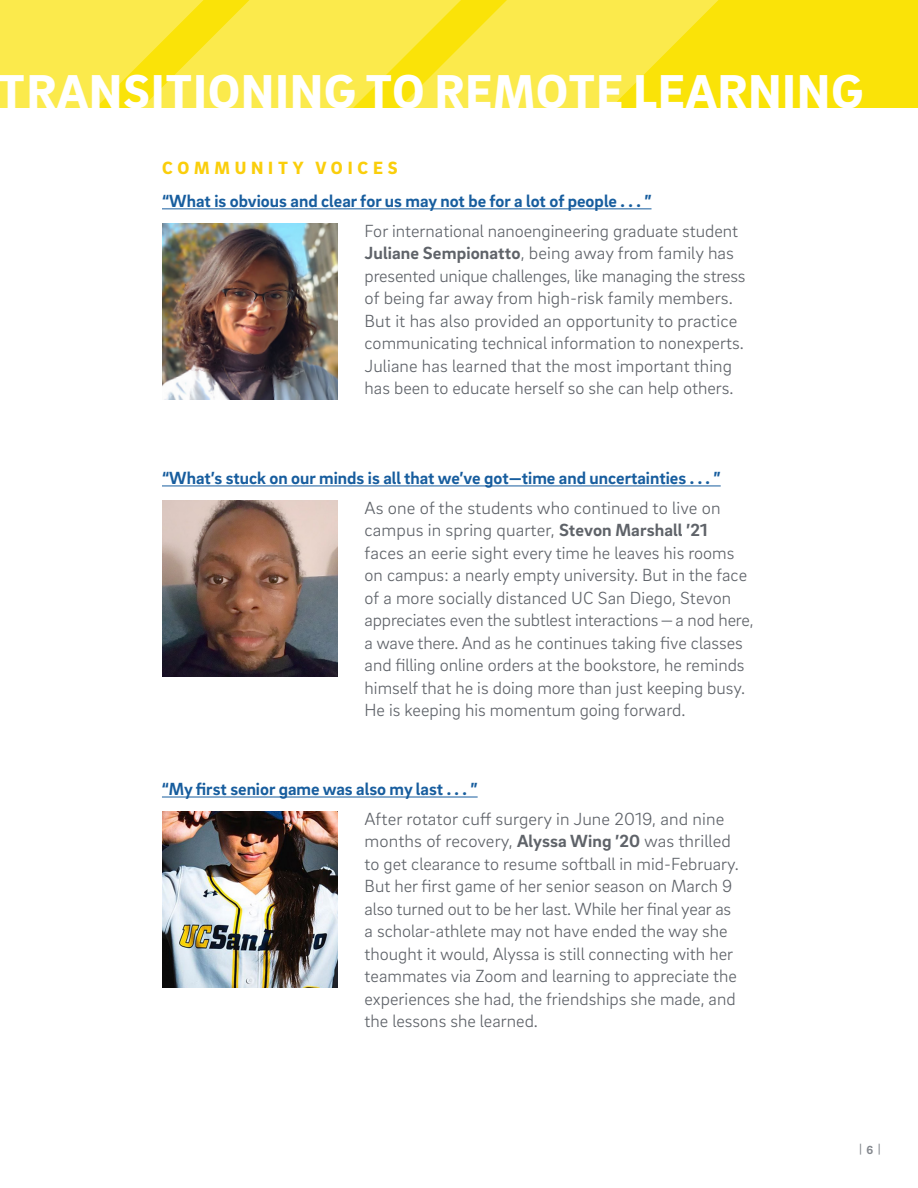
<style>
.page{position:relative;width:918px;height:1188px;background:#fff}
.page>*{position:absolute;margin:0;border:0;box-sizing:border-box;transform-origin:0 0}
.t1{font:900 48.75px "Brix Sans";letter-spacing:.025em;color:#fff}
.t2{font:900 18.15px "Brix Sans";letter-spacing:.265em;color:#face0b}
.t3{font:300 18px/22.5px "Brix Sans";color:#5f6369}
.t4{font:700 18px "Brix Sans";color:#175d9e}
.t5{font:700 12px "Brix Sans";color:#84888e}
.s1{font-weight:700}
</style>
<div class="page">
<img style="left:162px;top:224px;width:176px;height:175px">
<img style="left:162px;top:501px;width:176px;height:175px">
<img style="left:162px;top:812px;width:176px;height:175px">
<div style="left:0;top:0;width:918px;height:108px;background:#fae308"></div>
<svg style="left:0;top:0;width:718px;height:108px;fill:#fbea4c"></svg>
<hr style="left:162px;top:208px;width:490px;height:1px;background:#175d9e">
<hr style="left:162px;top:485px;width:559px;height:1px;background:#175d9e">
<hr style="left:162px;top:797px;width:316px;height:1px;background:#175d9e">
<p class="t1" style="left:-1px;top:59px;width:866px">TRANSITIONING TO REMOTE LEARNING</p>
<p class="t2" style="left:162px;top:156px;width:237px">COMMUNITY VOICES</p>
<p class="t4" style="left:162px;top:189px;width:491px">“What is obvious and clear for us may not be for a lot of people . . . ”</p>
<p class="t3" style="left:365px;top:219px;width:382px">For international nanoengineering graduate student <span class="s1">Juliane Sempionatto</span>, being away from family has presented unique challenges, like managing the stress of being far away from high-risk family members.<br>But it has also provided an opportunity to practice communicating technical information to nonexperts.<br>Juliane has learned that the most important thing has been to educate herself so she can help others.</p>
<p class="t4" style="left:162px;top:466px;width:560px">“What’s stuck on our minds is all that we’ve got—time and uncertainties . . . ”</p>
<p class="t3" style="left:365px;top:496px;width:390px">As one of the students who continued to live on campus in spring quarter, <span class="s1">Stevon Marshall ’21<br></span>faces an eerie sight every time he leaves his rooms on campus: a nearly empty university. But in the face of a more socially distanced UC San Diego, Stevon appreciates even the subtlest interactions—a nod here, a wave there. And as he continues taking five classes and filling online orders at the bookstore, he reminds himself that he is doing more than just keeping busy.<br>He is keeping his momentum going forward.</p>
<p class="t4" style="left:162px;top:777px;width:317px">“My first senior game was also my last . . . ”</p>
<p class="t3" style="left:365px;top:807px;width:376px">After rotator cuff surgery in June 2019, and nine months of recovery, <span class="s1">Alyssa Wing ’20</span> was thrilled to get clearance to resume softball in mid-February.<br>But her first game of her senior season on March 9 also turned out to be her last. While her final year as a scholar-athlete may not have ended the way she thought it would, Alyssa is still connecting with her teammates via Zoom and learning to appreciate the experiences she had, the friendships she made, and the lessons she learned.</p>
<p class="t5" style="left:860px;top:1140px;width:22px">| 6 |</p>
</div>
